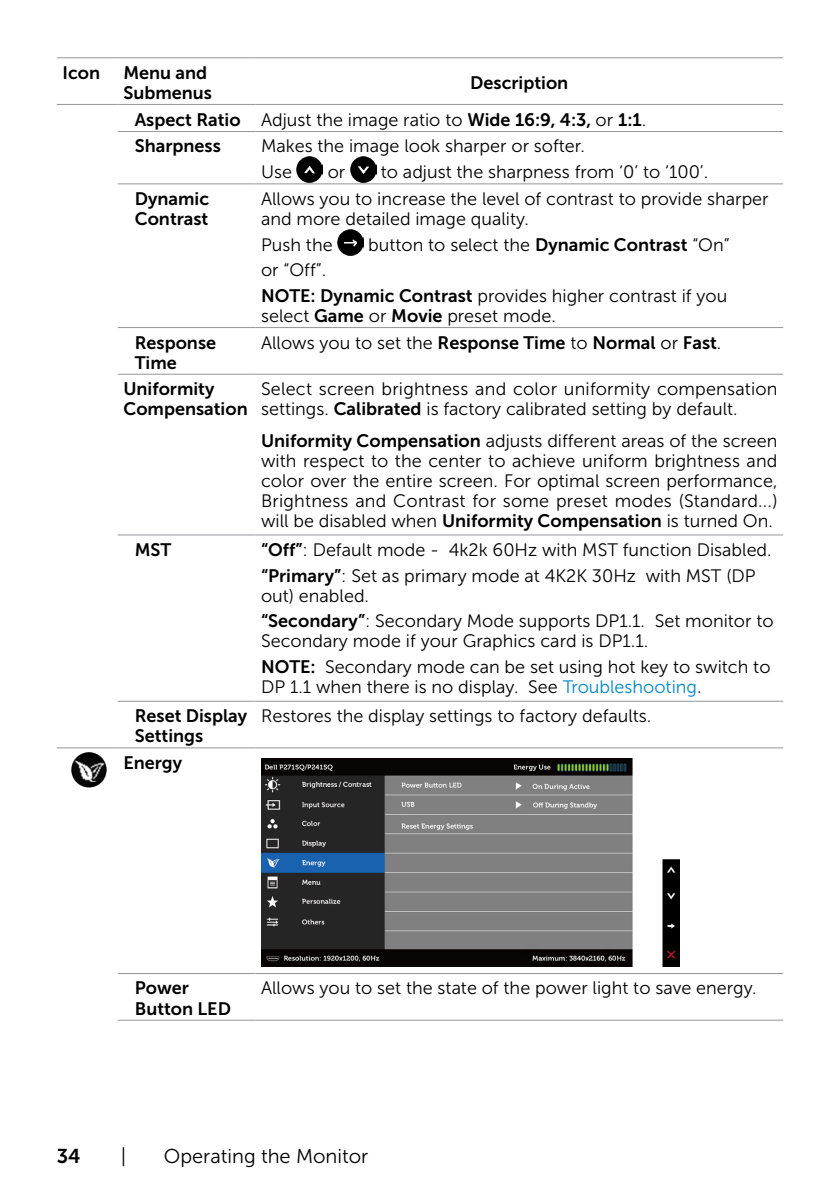
<style>
.page{position:relative;width:840px;height:1191px;background:#fff}
.page>*{position:absolute;margin:0;border:0;box-sizing:border-box;transform-origin:0 0}
.t1{font:20px "Museo Sans For Dell 300";color:#000}
.t2{font:20px "Museo Sans For Dell 700";color:#000}
.Table_Paragraph{font:18px/20px "Museo Sans For Dell 300";color:#000}
.table_paragraph_OSD{font:18px/20px "Museo Sans For Dell 300";letter-spacing:.005em;color:#000}
.Table_Paragraph-Inde{font:18px/20px "Museo Sans For Dell 700";color:#000}
.Table_Head{font:18px/20px "Museo Sans For Dell 700";color:#000}
.table_paragraph_OSD-2{font:18px/20px "Museo Sans For Dell 700";color:#000}
.Table_Paragraph-2{font:18px "Museo Sans For Dell 700";color:#000}
.s1{font-family:"Museo Sans For Dell 700"}
.s2{font-family:"Adobe Ming Std";font-weight:300}
.s3{color:#0087cb}
</style>
<div class="page">
<hr style="left:57px;top:57px;width:61px;height:1px;background:#939598">
<hr style="left:118px;top:57px;width:137px;height:1px;background:#939598">
<hr style="left:255px;top:57px;width:527px;height:1px;background:#939598">
<hr style="left:57px;top:104px;width:61px;height:1px;background:#939598">
<hr style="left:118px;top:104px;width:137px;height:1px;background:#939598">
<hr style="left:255px;top:104px;width:527px;height:1px;background:#939598">
<hr style="left:118px;top:131px;width:137px;height:1px;background:#939598">
<hr style="left:255px;top:131px;width:527px;height:1px;background:#939598">
<hr style="left:118px;top:183px;width:137px;height:1px;background:#939598">
<hr style="left:255px;top:183px;width:527px;height:1px;background:#939598">
<hr style="left:118px;top:327px;width:137px;height:1px;background:#939598">
<hr style="left:255px;top:327px;width:527px;height:1px;background:#939598">
<hr style="left:118px;top:374px;width:137px;height:1px;background:#939598">
<hr style="left:255px;top:374px;width:527px;height:1px;background:#939598">
<hr style="left:118px;top:534px;width:137px;height:1px;background:#939598">
<hr style="left:255px;top:534px;width:527px;height:1px;background:#939598">
<hr style="left:118px;top:701px;width:137px;height:1px;background:#939598">
<hr style="left:255px;top:701px;width:527px;height:1px;background:#939598">
<hr style="left:118px;top:747px;width:137px;height:1px;background:#939598">
<hr style="left:255px;top:747px;width:527px;height:1px;background:#939598">
<hr style="left:118px;top:973px;width:137px;height:1px;background:#939598">
<hr style="left:255px;top:973px;width:527px;height:1px;background:#939598">
<hr style="left:118px;top:1019px;width:137px;height:1px;background:#939598">
<hr style="left:255px;top:1019px;width:527px;height:1px;background:#939598">
<hr style="left:57px;top:747px;width:61px;height:1px;background:#939598">
<img style="left:297px;top:156px;width:25px;height:26px">
<img style="left:350px;top:156px;width:26px;height:26px">
<img style="left:337px;top:230px;width:26px;height:26px">
<img style="left:71px;top:752px;width:35px;height:35px">
<img style="left:261px;top:758px;width:417px;height:208px">
<p class="Table_Head" style="left:62px;top:62px;width:39px">Icon</p>
<p class="Table_Head" style="left:123px;top:62px;width:90px">Menu and<br>Submenus</p>
<p class="Table_Head" style="left:470px;top:72px;width:99px">Description</p>
<p class="Table_Paragraph-Inde" style="left:135px;top:110px;width:107px">Aspect Ratio</p>
<p class="Table_Paragraph" style="left:261px;top:110px;width:386px">Adjust the image ratio to <span class="s1">Wide 16:9, 4:3,</span> or <span class="s1">1:1</span>.</p>
<p class="Table_Paragraph-Inde" style="left:135px;top:136px;width:87px">Sharpness</p>
<p class="Table_Paragraph" style="left:261px;top:136px;width:325px">Makes the image look sharper or softer.</p>
<p class="Table_Paragraph" style="left:261px;top:162px;width:32px">Use</p>
<p class="Table_Paragraph" style="left:327px;top:162px;width:19px">or</p>
<p class="Table_Paragraph" style="left:380px;top:162px;width:328px">to adjust the sharpness from ‘0’ to ‘100’.</p>
<p class="Table_Paragraph-Inde" style="left:135px;top:189px;width:76px">Dynamic<br>Contrast</p>
<p class="Table_Paragraph" style="left:261px;top:189px;width:509px">Allows you to increase the level of contrast to provide sharper and more detailed image quality.</p>
<p class="Table_Paragraph" style="left:261px;top:234px;width:73px">Push the</p>
<p class="Table_Paragraph" style="left:368px;top:234px;width:363px">button to select the <span class="s1">Dynamic Contrast</span> “On”</p>
<p class="Table_Paragraph" style="left:261px;top:260px;width:67px">or “Off”.</p>
<p class="Table_Paragraph" style="left:261px;top:286px;width:467px"><span class="s1">NOTE: Dynamic Contrast</span> provides higher contrast if you select <span class="s1">Game</span> or <span class="s1">Movie</span> preset mode.</p>
<p class="Table_Paragraph-Inde" style="left:135px;top:332px;width:83px">Response<br>Time</p>
<p class="Table_Paragraph" style="left:261px;top:332px;width:461px">Allows you to set the <span class="s1">Response Time</span> to <span class="s1">Normal</span> or <span class="s1">Fast</span>.</p>
<p class="table_paragraph_OSD-2" style="left:123px;top:379px;width:126px">Uniformity<br>Compensation</p>
<p class="table_paragraph_OSD" style="left:261px;top:379px;width:517px">Select screen brightness and color uniformity compensation settings. <span class="s1">Calibrated</span> is factory calibrated setting by default.</p>
<p class="table_paragraph_OSD" style="left:261px;top:430px;width:517px;text-align:justify"><span class="s1">Uniformity Compensation</span> adjusts different areas of the screen with respect to the center to achieve uniform brightness and color over the entire screen. For optimal screen performance, Brightness and Contrast for some preset modes (Standard<span class="s2">...</span>) will be disabled when <span class="s1">Uniformity Compensation</span> is turned On.</p>
<p class="Table_Paragraph-Inde" style="left:135px;top:539px;width:38px">MST</p>
<p class="Table_Paragraph" style="left:261px;top:540px;width:512px"><span class="s1">“Off”</span>: Default mode - 4k2k 60Hz with MST function Disabled.</p>
<p class="Table_Paragraph" style="left:261px;top:565px;width:496px"><span class="s1">“Primary”</span>: Set as primary mode at 4K2K 30Hz with MST (DP out) enabled.</p>
<p class="Table_Paragraph" style="left:261px;top:611px;width:513px"><span class="s1">“Secondary”</span>: Secondary Mode supports DP1.1. Set monitor to<br>Secondary mode if your Graphics card is DP1.1.</p>
<p class="Table_Paragraph" style="left:261px;top:657px;width:510px"><span class="s1">NOTE:</span> Secondary mode can be set using hot key to switch to<br>DP 1.1 when there is no display. See <span class="s3">Troubleshooting</span><span class="s2">.</span></p>
<p class="Table_Paragraph-Inde" style="left:135px;top:706px;width:114px">Reset Display<br>Settings</p>
<p class="Table_Paragraph" style="left:261px;top:706px;width:391px">Restores the display settings to factory defaults.</p>
<p class="Table_Paragraph-2" style="left:123px;top:752px;width:60px">Energy</p>
<p class="Table_Paragraph-Inde" style="left:135px;top:978px;width:98px">Power<br>Button LED</p>
<p class="Table_Paragraph" style="left:261px;top:978px;width:497px">Allows you to set the state of the power light to save energy.</p>
<p class="t2" style="left:57px;top:1144px;width:25px">34</p>
<p class="t1" style="left:121px;top:1145px;width:7px">|</p>
<p class="t1" style="left:164px;top:1145px;width:206px">Operating the Monitor</p>
</div>
